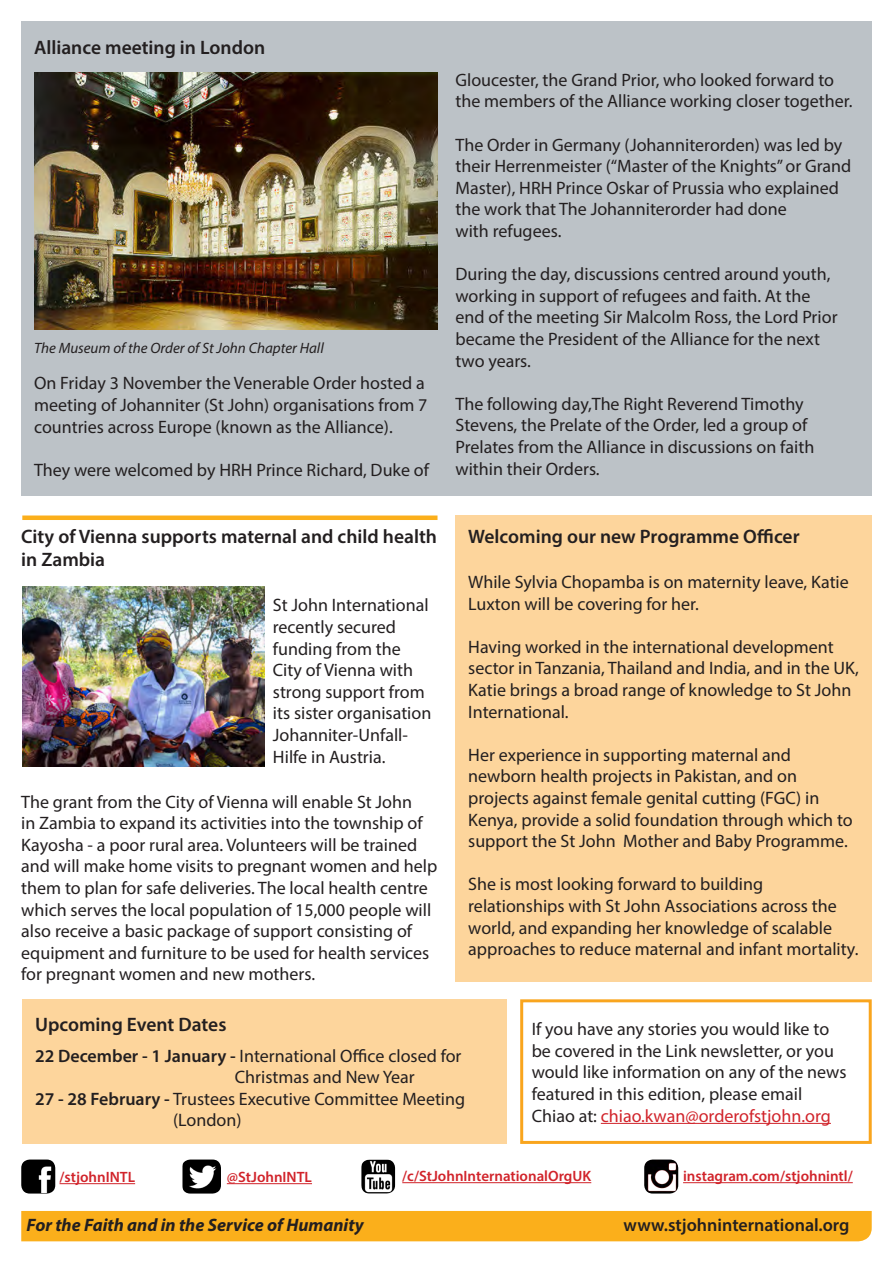
<style>
.page{position:relative;width:893px;height:1263px;background:#fff}
.page>*{position:absolute;margin:0;border:0;box-sizing:border-box;transform-origin:0 0}
.t1{font:600 19.5px/23.4px "Myriad Pro";color:#231f20}
.t2{font:18px/21.6px "Myriad Pro";color:#231f20}
.t3{font:italic 700 18px "Myriad Pro";color:#231f20}
.t4{font:18px "Myriad Pro";color:#d1232a}
.t5{font:600 18px "Myriad Pro";color:#231f20}
.t6{font:600 15px "Myriad Pro";color:#d1232a}
.t7{font:italic 15px "Myriad Pro";color:#231f20}
.s1{font-weight:600}
.s2{color:#231f20}
</style>
<div class="page">
<div style="left:21px;top:1211px;width:851px;height:30px;background:#fbaf1b"></div>
<hr style="left:601px;top:1123px;width:230px;height:1px;background:#d1232a">
<div style="left:520px;top:999px;width:352px;height:145px;border:3px solid #f9a51e"></div>
<div style="left:22px;top:999px;width:484px;height:145px;background:#fdd59c"></div>
<hr style="left:60px;top:1183px;width:75px;height:1px;background:#d1232a">
<hr style="left:227px;top:1183px;width:85px;height:1px;background:#d1232a">
<hr style="left:402px;top:1182px;width:189px;height:1px;background:#d1232a">
<hr style="left:683px;top:1182px;width:170px;height:1px;background:#d1232a">
<img style="left:21px;top:1159px;width:34px;height:34px">
<img style="left:182px;top:1159px;width:39px;height:34px">
<img style="left:361px;top:1159px;width:34px;height:34px">
<img style="left:644px;top:1159px;width:34px;height:34px">
<div style="left:455px;top:515px;width:417px;height:467px;background:#fdd59c"></div>
<div style="left:21px;top:21px;width:851px;height:475px;background:#bcc2c7"></div>
<img style="left:34px;top:72px;width:403px;height:258px">
<img style="left:22px;top:587px;width:242px;height:179px">
<div style="left:22px;top:515px;width:415px;height:5px;background:#fbaf1b"></div>
<p class="t1" style="left:34px;top:35px;width:233px">Alliance meeting in London</p>
<p class="t7" style="left:34px;top:338px;width:291px">The Museum of the Order of St John Chapter Hall</p>
<p class="t2" style="left:34px;top:372px;width:395px">On Friday 3 November the Venerable Order hosted a meeting of Johanniter (St John) organisations from 7 countries across Europe (known as the Alliance).</p>
<p class="t2" style="left:34px;top:459px;width:396px">They were welcomed by HRH Prince Richard, Duke of</p>
<p class="t2" style="left:455px;top:69px;width:398px">Gloucester, the Grand Prior, who looked forward to the members of the Alliance working closer together.</p>
<p class="t2" style="left:455px;top:133px;width:397px">The Order in Germany (Johanniterorden) was led by their Herrenmeister (“Master of the Knights” or Grand Master), HRH Prince Oskar of Prussia who explained the work that The Johanniterorder had done</p>
<p class="t2" style="left:455px;top:220px;width:107px">with refugees.</p>
<p class="t2" style="left:455px;top:263px;width:384px">During the day, discussions centred around youth, working in support of refugees and faith. At the end of the meeting Sir Malcolm Ross, the Lord Prior became the President of the Alliance for the next</p>
<p class="t2" style="left:455px;top:349px;width:77px">two years.</p>
<p class="t2" style="left:455px;top:393px;width:360px">The following day,The Right Reverend Timothy Stevens, the Prelate of the Order, led a group of Prelates from the Alliance in discussions on faith within their Orders.</p>
<p class="t1" style="left:21px;top:524px;width:417px">City of Vienna supports maternal and child health in Zambia</p>
<p class="t2" style="left:273px;top:594px;width:160px">St John International recently secured funding from the<br>City of Vienna with strong support from its sister organisation<br>Johanniter-Unfall-<br>Hilfe in Austria.</p>
<p class="t2" style="left:21px;top:790px;width:417px">The grant from the City of Vienna will enable St John<br>in Zambia to expand its activities into the township of Kayosha - a poor rural area. Volunteers will be trained and will make home visits to pregnant women and help them to plan for safe deliveries. The local health centre which serves the local population of 15,000 people will also receive a basic package of support consisting of equipment and furniture to be used for health services for pregnant women and new mothers.</p>
<p class="t1" style="left:468px;top:524px;width:333px">Welcoming our new Programme Officer</p>
<p class="t2" style="left:468px;top:571px;width:382px">While Sylvia Chopamba is on maternity leave, Katie<br>Luxton will be covering for her.</p>
<p class="t2" style="left:468px;top:636px;width:392px">Having worked in the international development sector in Tanzania, Thailand and India, and in the UK, Katie brings a broad range of knowledge to St John International.</p>
<p class="t2" style="left:468px;top:744px;width:386px">Her experience in supporting maternal and newborn health projects in Pakistan, and on projects against female genital cutting (FGC) in Kenya, provide a solid foundation through which to support the St John Mother and Baby Programme.</p>
<p class="t2" style="left:468px;top:873px;width:392px">She is most looking forward to building relationships with St John Associations across the world, and expanding her knowledge of scalable approaches to reduce maternal and infant mortality.</p>
<p class="t1" style="left:35px;top:1013px;width:193px">Upcoming Event Dates</p>
<p class="t2" style="left:235px;top:1044px;width:228px;text-indent:-200px"><span class="s1">22 December - 1 January -</span> International Office closed for<br>Christmas and New Year</p>
<p class="t2" style="left:173px;top:1088px;width:294px;text-indent:-138px"><span class="s1">27 - 28 February -</span> Trustees Executive Committee Meeting (London)</p>
<p class="t2" style="left:532px;top:1018px;width:316px">If you have any stories you would like to be covered in the Link newsletter, or you would like information on any of the news featured in this edition, please email</p>
<p class="t4" style="left:532px;top:1104px;width:301px"><span class="s2">Chiao at:</span> chiao.kwan@orderofstjohn.org</p>
<p class="t6" style="left:60px;top:1167px;width:77px">/stjohnINTL</p>
<p class="t6" style="left:227px;top:1167px;width:87px">@StJohnINTL</p>
<p class="t6" style="left:402px;top:1166px;width:191px">/c/StJohnInternationalOrgUK</p>
<p class="t6" style="left:683px;top:1166px;width:171px">instagram.com/stjohnintl/</p>
<p class="t3" style="left:27px;top:1213px;width:339px">For the Faith and in the Service of Humanity</p>
<p class="t5" style="left:624px;top:1213px;width:227px">www.stjohninternational.org</p>
</div>
